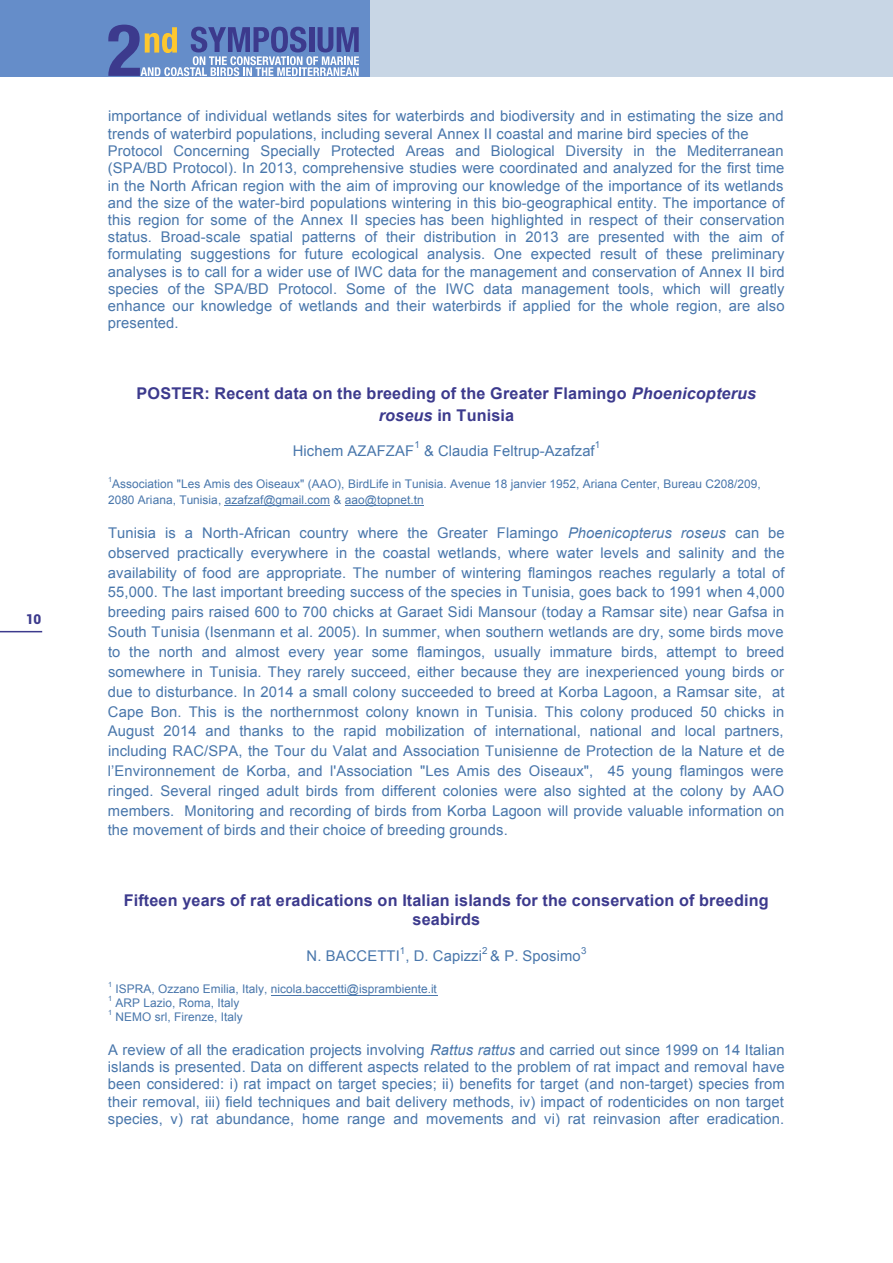
<style>
.page{position:relative;width:893px;height:1263px;background:#fff}
.page>*{position:absolute;margin:0;border:0;box-sizing:border-box;transform-origin:0 0}
.t1{font:700 16.2px/21.6px "Arial";letter-spacing:.01em;color:#3c3a8d;text-align:center}
.t2{font:14.7px/17.2px "Arial";letter-spacing:.01em;color:#4876ab;text-align:justify}
.t3{font:900 13.5px "Roboto";color:#3c3a8d}
.t4{font:11.85px/15.5px "Arial";letter-spacing:.005em;color:#4876ab}
.t5{font:9.75px "Arial";color:#4876ab}
.t6{font:7.2px "Arial";color:#4876ab}
.s1{font-style:italic}
</style>
<div class="page">
<hr style="left:225px;top:506px;width:105px;height:1px;background:#4876ab">
<hr style="left:345px;top:506px;width:79px;height:1px;background:#4876ab">
<hr style="left:271px;top:995px;width:166px;height:1px;background:#4876ab">
<div style="left:0;top:0;width:893px;height:77px;background:#c8d6e5"></div>
<div style="left:0;top:0;width:370px;height:77px;background:#658dc9"></div>
<svg style="left:108px;top:25px;width:251px;height:51px"></svg>
<hr style="left:0;top:631px;width:42px;height:1px;background:#3c3a8d">
<p class="t3" style="left:26px;top:610px;width:17px">10</p>
<p class="t2" style="left:108px;top:108px;width:679px;text-align:left">importance of individual wetlands sites for waterbirds and biodiversity and in estimating the size and trends of waterbird populations, including several Annex II coastal and marine bird species of the Protocol Concerning Specially Protected Areas and Biological Diversity in the Mediterranean (SPA/BD Protocol). In 2013, comprehensive studies were coordinated and analyzed for the first time in the North African region with the aim of improving our knowledge of the importance of its wetlands and the size of the water-bird populations wintering in this bio-geographical entity. The importance of this region for some of the Annex II species has been highlighted in respect of their conservation status. Broad-scale spatial patterns of their distribution in 2013 are presented with the aim of formulating suggestions for future ecological analysis. One expected result of these preliminary analyses is to call for a wider use of IWC data for the management and conservation of Annex II bird species of the SPA/BD Protocol. Some of the IWC data management tools, which will greatly enhance our knowledge of wetlands and their waterbirds if applied for the whole region, are also presented.</p>
<p class="t1" style="left:137px;top:383px;width:621px">POSTER: Recent data on the breeding of the Greater Flamingo <span class="s1">Phoenicopterus roseus</span> in Tunisia</p>
<p class="t2" style="left:293px;top:442px;width:123px">Hichem AZAFZAF</p>
<p class="t5" style="left:414px;top:438px;width:7px">1</p>
<p class="t5" style="left:595px;top:438px;width:7px">1</p>
<p class="t2" style="left:424px;top:442px;width:172px">&amp; Claudia Feltrup-Azafzaf</p>
<p class="t6" style="left:108px;top:475px;width:6px">1</p>
<p class="t4" style="left:108px;top:476px;width:654px;text-indent:4px">Association "Les Amis des Oiseaux" (AAO), BirdLife in Tunisia. Avenue 18 janvier 1952, Ariana Center, Bureau C208/209,<br>2080 Ariana, Tunisia, azafzaf@gmail.com &amp; aao@topnet.tn</p>
<p class="t2" style="left:108px;top:523px;width:678px;line-height:19.8px">Tunisia is a North-African country where the Greater Flamingo <span class="s1">Phoenicopterus roseus</span> can be observed practically everywhere in the coastal wetlands, where water levels and salinity and the availability of food are appropriate. The number of wintering flamingos reaches regularly a total of 55,000. The last important breeding success of the species in Tunisia, goes back to 1991 when 4,000 breeding pairs raised 600 to 700 chicks at Garaet Sidi Mansour (today a Ramsar site) near Gafsa in South Tunisia (Isenmann et al. 2005). In summer, when southern wetlands are dry, some birds move to the north and almost every year some flamingos, usually immature birds, attempt to breed somewhere in Tunisia. They rarely succeed, either because they are inexperienced young birds or due to disturbance. In 2014 a small colony succeeded to breed at Korba Lagoon, a Ramsar site, at Cape Bon. This is the northernmost colony known in Tunisia. This colony produced 50 chicks in August 2014 and thanks to the rapid mobilization of international, national and local partners, including RAC/SPA, the Tour du Valat and Association Tunisienne de Protection de la Nature et de l’Environnement de Korba, and l'Association "Les Amis des Oiseaux", 45 young flamingos were ringed. Several ringed adult birds from different colonies were also sighted at the colony by AAO members. Monitoring and recording of birds from Korba Lagoon will provide valuable information on the movement of birds and their choice of breeding grounds.</p>
<p class="t1" style="left:124px;top:891px;width:646px;line-height:19px">Fifteen years of rat eradications on Italian islands for the conservation of breeding seabirds</p>
<p class="t2" style="left:307px;top:948px;width:177px">N. BACCETTI , D. Capizzi</p>
<p class="t5" style="left:400px;top:944px;width:7px">1</p>
<p class="t5" style="left:482px;top:944px;width:7px">2</p>
<p class="t5" style="left:581px;top:944px;width:7px">3</p>
<p class="t2" style="left:490px;top:948px;width:92px">&amp; P. Sposimo</p>
<p class="t6" style="left:108px;top:980px;width:6px">1</p>
<p class="t4" style="left:116px;top:982px;width:323px">ISPRA, Ozzano Emilia, Italy, nicola.baccetti@isprambiente.it</p>
<p class="t6" style="left:108px;top:994px;width:6px">1</p>
<p class="t4" style="left:116px;top:995px;width:125px">ARP Lazio, Roma, Italy</p>
<p class="t6" style="left:108px;top:1008px;width:6px">1</p>
<p class="t4" style="left:116px;top:1009px;width:129px">NEMO srl, Firenze, Italy</p>
<p class="t2" style="left:108px;top:1041px;width:678px">A review of all the eradication projects involving <span class="s1">Rattus rattus</span> and carried out since 1999 on 14 Italian islands is presented. Data on different aspects related to the problem of rat impact and removal have been considered: i) rat impact on target species; ii) benefits for target (and non-target) species from their removal, iii) field techniques and bait delivery methods, iv) impact of rodenticides on non target species, v) rat abundance, home range and movements and vi) rat reinvasion after eradication.</p>
</div>
